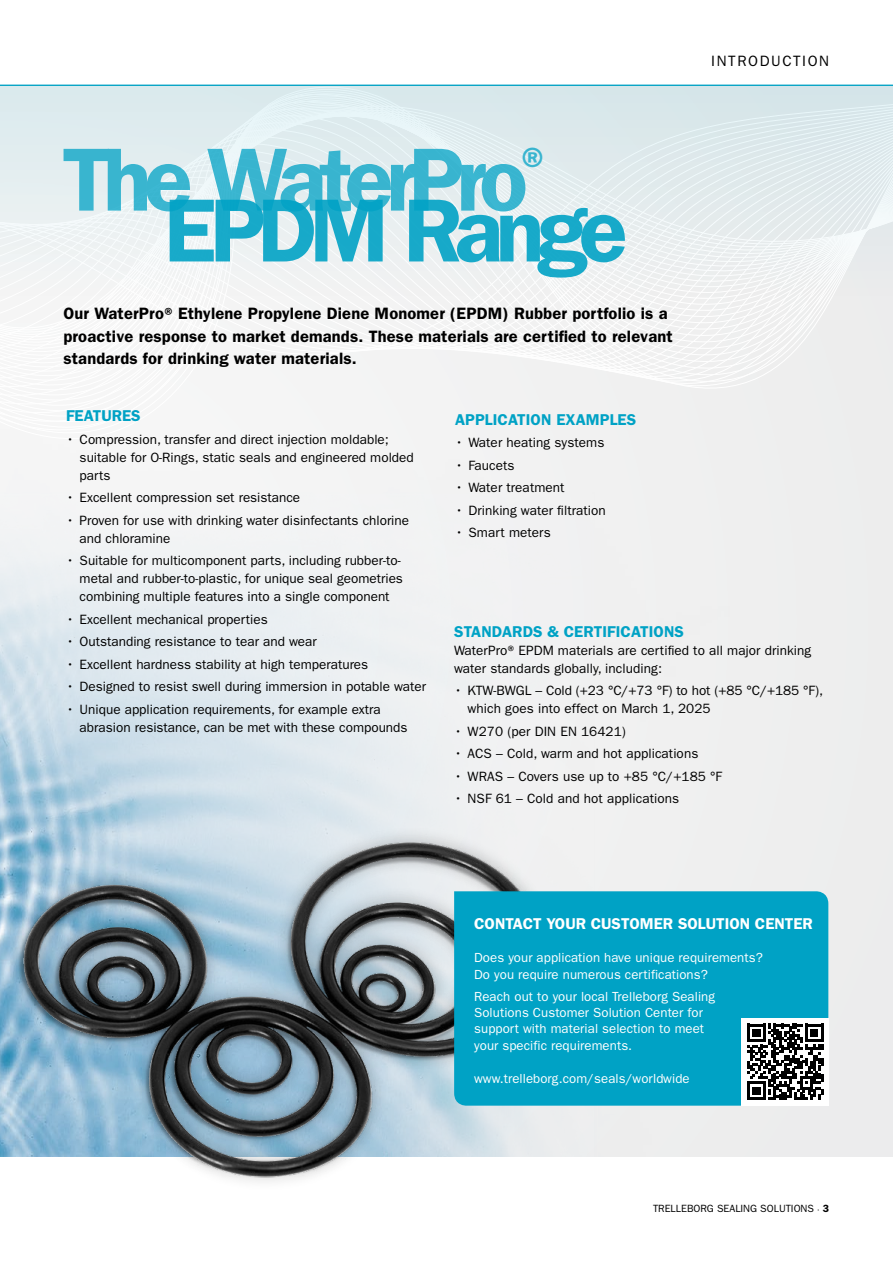
<style>
.page{position:relative;width:893px;height:1263px;background:#fff}
.page>*{position:absolute;margin:0;border:0;box-sizing:border-box;transform-origin:0 0}
.t1{font:600 90px "ITC Franklin Gothic Std";letter-spacing:-.085em;color:#00a2c5}
.t2{font:600 16.5px/22.5px "ITC Franklin Gothic Std";letter-spacing:.01em;color:#000}
.t3{font:600 15.75px "ITC Franklin Gothic Std";letter-spacing:.005em;color:#00a2c5}
.t4{font:600 15.75px "ITC Franklin Gothic Std";color:#fff}
.t5{font:15px "ITC Franklin Gothic Std";letter-spacing:.105em;color:#000}
.t6{font:13.5px/18px "ITC Franklin Gothic Std";color:#000}
.t7{font:13.2px/16px "ITC Franklin Gothic Std";letter-spacing:.005em;color:#fff}
.t8{font:10.5px "ITC Franklin Gothic Std";color:#000}
.s1{font-weight:600}
</style>
<div class="page">
<div style="left:0;top:434px;width:893px;height:12px;background:#f3f3f3"></div>
<div style="left:0;top:425px;width:893px;height:9px;background:#f3f3f3"></div>
<div style="left:0;top:416px;width:893px;height:9px;background:#f3f3f3"></div>
<div style="left:0;top:407px;width:893px;height:9px;background:#f3f3f3"></div>
<div style="left:0;top:399px;width:893px;height:8px;background:#f3f3f3"></div>
<div style="left:0;top:390px;width:893px;height:9px;background:#f3f3f3"></div>
<div style="left:0;top:382px;width:893px;height:8px;background:#f3f3f3"></div>
<svg style="left:0;top:299px;width:893px;height:69px"></svg>
<div style="left:0;top:85px;width:893px;height:214px;background:linear-gradient(to bottom,#d8e8ec,#f4f4f4)"></div>
<img style="left:0;top:703px;width:565px;height:454px">
<hr style="left:0;top:85px;width:893px;height:1px;background:#00a2c5">
<div style="left:7px;top:825px;width:554px;height:368px;background:#000;opacity:.2"></div>
<div style="left:454px;top:891px;width:374px;height:215px;background:#00a2c5"></div>
<div style="left:742px;top:1018px;width:87px;height:88px;background:#fff"></div>
<svg style="left:747px;top:1024px;width:76px;height:76px"></svg>
<h1 class="t1" style="left:62px;top:127px;width:494px">The WaterPro<sup>®</sup></h1>
<h1 class="t1" style="left:164px;top:177px;width:465px">EPDM Range</h1>
<p class="t2" style="left:63px;top:302px;width:611px">Our WaterPro® Ethylene Propylene Diene Monomer (EPDM) Rubber portfolio is a proactive response to market demands. These materials are certified to relevant standards for drinking water materials.</p>
<p class="t5" style="left:711px;top:52px;width:119px">INTRODUCTION</p>
<p class="t3" style="left:66px;top:407px;width:76px">FEATURES</p>
<p class="t6" style="left:80px;top:430px;width:336px;text-indent:-14px">• Compression, transfer and direct injection moldable; suitable for O-Rings, static seals and engineered molded parts</p>
<p class="t6" style="left:66px;top:489px;width:236px">• Excellent compression set resistance</p>
<p class="t6" style="left:80px;top:511px;width:331px;text-indent:-14px">• Proven for use with drinking water disinfectants chlorine and chloramine</p>
<p class="t6" style="left:80px;top:552px;width:325px;text-indent:-14px">• Suitable for multicomponent parts, including rubber-to&shy;metal and rubber-to-plastic, for unique seal geometries combining multiple features into a single component</p>
<p class="t6" style="left:66px;top:610px;width:203px">• Excellent mechanical properties</p>
<p class="t6" style="left:66px;top:633px;width:252px">• Outstanding resistance to tear and wear</p>
<p class="t6" style="left:66px;top:655px;width:304px">• Excellent hardness stability at high temperatures</p>
<p class="t6" style="left:66px;top:678px;width:361px">• Designed to resist swell during immersion in potable water</p>
<p class="t6" style="left:80px;top:700px;width:329px;text-indent:-14px">• Unique application requirements, for example extra abrasion resistance, can be met with these compounds</p>
<p class="t3" style="left:455px;top:410px;width:183px">APPLICATION EXAMPLES</p>
<p class="t6" style="left:455px;top:434px;width:151px">• Water heating systems</p>
<p class="t6" style="left:455px;top:456px;width:61px">• Faucets</p>
<p class="t6" style="left:455px;top:479px;width:111px">• Water treatment</p>
<p class="t6" style="left:455px;top:501px;width:152px">• Drinking water filtration</p>
<p class="t6" style="left:455px;top:524px;width:97px">• Smart meters</p>
<p class="t3" style="left:454px;top:622px;width:231px">STANDARDS &amp; CERTIFICATIONS</p>
<p class="t6" style="left:454px;top:641px;width:359px">WaterPro® EPDM materials are certified to all major drinking water standards globally, including:</p>
<p class="t6" style="left:468px;top:682px;width:357px;text-indent:-14px">• KTW-BWGL – Cold (+23 °C/+73 °F) to hot (+85 °C/+185 °F), which goes into effect on March 1, 2025</p>
<p class="t6" style="left:454px;top:722px;width:173px">• W270 (per DIN EN 16421)</p>
<p class="t6" style="left:454px;top:745px;width:246px">• ACS – Cold, warm and hot applications</p>
<p class="t6" style="left:454px;top:767px;width:269px">• WRAS – Covers use up to +85 °C/+185 °F</p>
<p class="t6" style="left:454px;top:790px;width:226px">• NSF 61 – Cold and hot applications</p>
<p class="t4" style="left:474px;top:915px;width:340px">CONTACT YOUR CUSTOMER SOLUTION CENTER</p>
<p class="t7" style="left:474px;top:950px;width:290px;line-height:16.5px">Does your application have unique requirements?<br>Do you require numerous certifications?</p>
<p class="t7" style="left:474px;top:989px;width:242px">Reach out to your local Trelleborg Sealing Solutions Customer Solution Center for support with material selection to meet your specific requirements.</p>
<p class="t7" style="left:474px;top:1070px;width:217px">www.trelleborg.com/seals/worldwide</p>
<p class="t8" style="left:653px;top:1203px;width:178px">TRELLEBORG SEALING SOLUTIONS ˙ <span class="s1">3</span></p>
</div>
